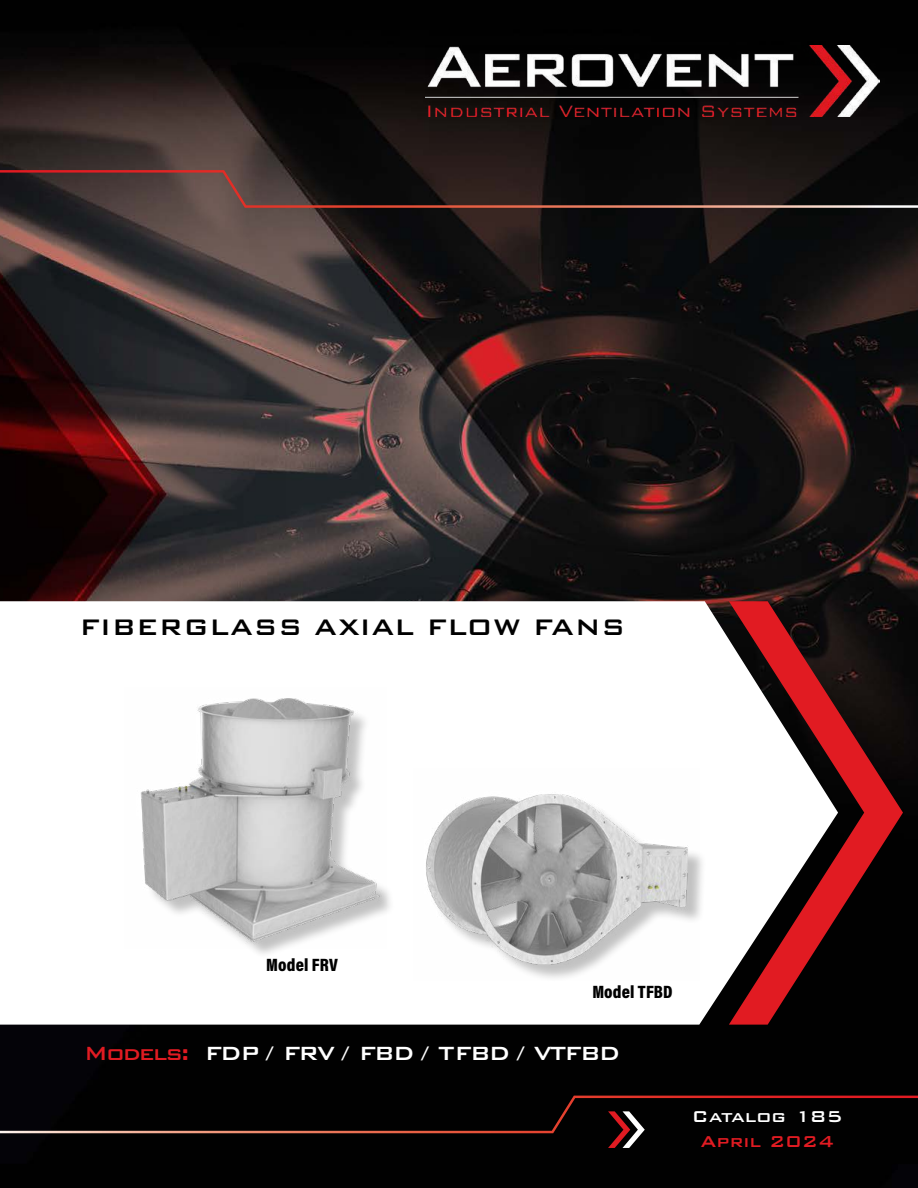
<style>
.page{position:relative;width:918px;height:1188px;background:#fff}
.page>*{position:absolute;margin:0;border:0;box-sizing:border-box;transform-origin:0 0}
.t1{font:500 30px "Bank Gothic BT";letter-spacing:.01em;color:#000}
.t2{font:500 25.5px "Bank Gothic BT";letter-spacing:-.06em;color:#fff}
.t3{font:500 21px "Bank Gothic BT";color:#fff}
.t4{font:500 21px "Bank Gothic BT";color:#e11b22}
.t5{font:18px "Acumin Variable Concept";letter-spacing:.01em;color:#000}
.s1{color:#e11b22}
</style>
<div class="page">
<img style="left:0;top:0;width:918px;height:1188px">
<img style="left:425px;top:46px;width:454px;height:71px">
<svg style="left:0;top:601px;width:729px;height:424px"></svg>
<svg style="left:729px;top:601px;width:174px;height:424px"></svg>
<svg style="left:0;top:170px;width:918px;height:38px"></svg>
<svg style="left:0;top:1096px;width:918px;height:52px"></svg>
<div style="left:429px;top:797px;width:278px;height:185px;background:#fff"></div>
<img style="left:413px;top:769px;width:287px;height:212px">
<div style="left:144px;top:700px;width:253px;height:260px;background:#fff"></div>
<img style="left:124px;top:687px;width:263px;height:262px">
<p class="t1" style="left:79px;top:610px;width:547px">FIBERGLASS AXIAL FLOW FANS</p>
<p class="t5" style="left:266px;top:952px;width:73px">Model FRV</p>
<p class="t5" style="left:592px;top:980px;width:82px">Model TFBD</p>
<p class="t2" style="left:84px;top:1039px;width:538px"><span class="s1">Models:</span> FDP / FRV / FBD / TFBD / VTFBD</p>
<p class="t3" style="left:692px;top:1105px;width:152px">Catalog 185</p>
<p class="t4" style="left:700px;top:1130px;width:135px">April 2024</p>
</div>
